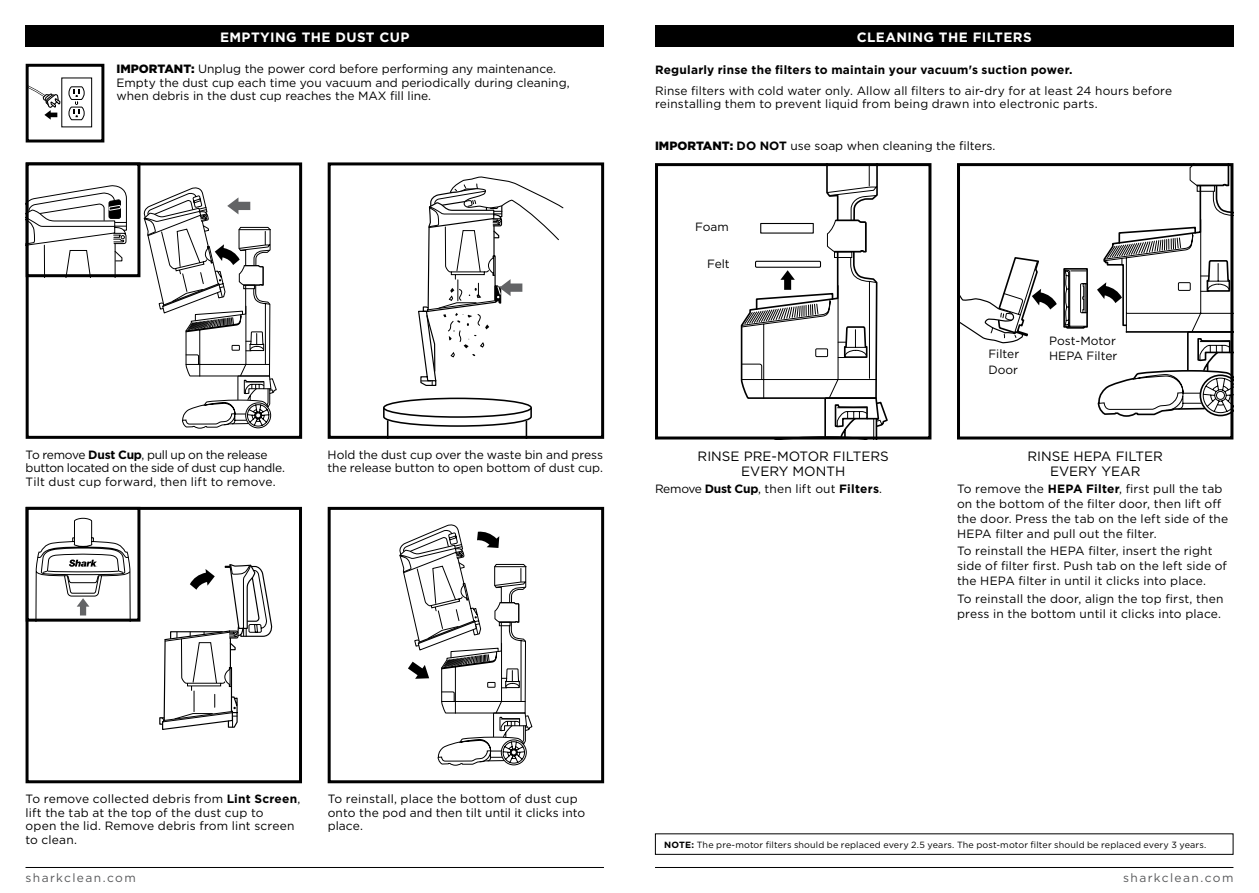
<style>
.page{position:relative;width:1259px;height:893px;background:#fff}
.page>*{position:absolute;margin:0;border:0;box-sizing:border-box;transform-origin:0 0}
.t1{font:13.5px/15px "Gotham";color:#000;text-align:center}
.t2{font:700 13.5px "Gotham";letter-spacing:.03em;color:#fff}
.t3{font:12px/13.5px "Gotham";letter-spacing:.005em;color:#000}
.t4{font:12px/13.5px "Gotham";letter-spacing:-.02em;color:#000}
.t5{font:700 12px "Gotham";letter-spacing:.02em;color:#000}
.t6{font:12px "Gotham";letter-spacing:.115em;color:#58595b}
.t7{font:9px "Gotham";letter-spacing:.015em;color:#000}
.s1{font-weight:900}
.s2{font-weight:700}
</style>
<div class="page">
<hr style="left:655px;top:867px;width:578px;height:1px;background:#000">
<hr style="left:26px;top:867px;width:578px;height:1px;background:#000">
<div style="left:26px;top:26px;width:578px;height:21px;background:#000"></div>
<div style="left:26px;top:162px;width:276px;height:277px;border:3px solid #000"></div>
<svg style="left:30px;top:185px;width:97px;height:88px"></svg>
<div style="left:26px;top:162px;width:114px;height:115px;border:3px solid #000"></div>
<div style="left:328px;top:507px;width:276px;height:276px;border:3px solid #000"></div>
<svg style="left:383px;top:397px;width:149px;height:38px"></svg>
<div style="left:328px;top:162px;width:276px;height:277px;border:3px solid #000"></div>
<div style="left:26px;top:507px;width:276px;height:276px;border:3px solid #000"></div>
<svg style="left:418px;top:176px;width:145px;height:210px"></svg>
<svg style="left:144px;top:187px;width:133px;height:242px"></svg>
<svg style="left:159px;top:564px;width:113px;height:166px"></svg>
<svg style="left:399px;top:524px;width:133px;height:242px"></svg>
<div style="left:655px;top:26px;width:578px;height:21px;background:#000"></div>
<div style="left:655px;top:163px;width:276px;height:276px;border:3px solid #000"></div>
<div style="left:26px;top:64px;width:78px;height:78px;border:3px solid #000"></div>
<svg style="left:27px;top:77px;width:65px;height:50px"></svg>
<svg style="left:735px;top:163px;width:153px;height:276px"></svg>
<svg style="left:957px;top:163px;width:276px;height:254px"></svg>
<div style="left:26px;top:507px;width:114px;height:115px;border:3px solid #000"></div>
<svg style="left:36px;top:518px;width:95px;height:104px"></svg>
<div style="left:655px;top:833px;width:578px;height:22px;border:1px solid #000"></div>
<p class="t2" style="left:220px;top:28px;width:191px">EMPTYING THE DUST CUP</p>
<p class="t2" style="left:856px;top:28px;width:176px">CLEANING THE FILTERS</p>
<p class="t3" style="left:117px;top:62px;width:454px"><span class="s1">IMPORTANT:</span> Unplug the power cord before performing any maintenance.<br>Empty the dust cup each time you vacuum and periodically during cleaning, when debris in the dust cup reaches the MAX fill line.</p>
<p class="t5" style="left:655px;top:62px;width:419px">Regularly rinse the filters to maintain your vacuum's suction power.</p>
<p class="t3" style="left:655px;top:83px;width:518px">Rinse filters with cold water only. Allow all filters to air-dry for at least 24 hours before reinstalling them to prevent liquid from being drawn into electronic parts.</p>
<p class="t3" style="left:655px;top:139px;width:342px"><span class="s1">IMPORTANT:</span> <span class="s2">DO NOT</span> use soap when cleaning the filters.</p>
<p class="t3" style="left:695px;top:220px;width:35px">Foam</p>
<p class="t3" style="left:707px;top:256px;width:24px">Felt</p>
<p class="t3" style="left:988px;top:346px;width:32px;line-height:15.5px">Filter<br>Door</p>
<p class="t3" style="left:1049px;top:333px;width:70px;line-height:15px">Post-Motor<br>HEPA Filter</p>
<p class="t4" style="left:26px;top:447px;width:261px">To remove <span class="s2">Dust Cup</span>, pull up on the release button located on the side of dust cup handle.<br>Tilt dust cup forward, then lift to remove.</p>
<p class="t3" style="left:328px;top:447px;width:277px">Hold the dust cup over the waste bin and press the release button to open bottom of dust cup.</p>
<p class="t1" style="left:697px;top:449px;width:193px">RINSE PRE-MOTOR FILTERS<br>EVERY MONTH</p>
<p class="t3" style="left:655px;top:482px;width:229px">Remove <span class="s2">Dust Cup</span>, then lift out <span class="s2">Filters</span>.</p>
<p class="t1" style="left:1027px;top:449px;width:137px">RINSE HEPA FILTER<br>EVERY YEAR</p>
<p class="t3" style="left:957px;top:481px;width:273px;line-height:15px">To remove the <span class="s2">HEPA Filter</span>, first pull the tab on the bottom of the filter door, then lift off the door. Press the tab on the left side of the HEPA filter and pull out the filter.</p>
<p class="t3" style="left:957px;top:543px;width:271px;line-height:15px">To reinstall the HEPA filter, insert the right side of filter first. Push tab on the left side of the HEPA filter in until it clicks into place.</p>
<p class="t3" style="left:957px;top:591px;width:268px;line-height:15px">To reinstall the door, align the top first, then press in the bottom until it clicks into place.</p>
<p class="t3" style="left:26px;top:792px;width:276px">To remove collected debris from <span class="s2">Lint Screen</span>, lift the tab at the top of the dust cup to<br>open the lid. Remove debris from lint screen to clean.</p>
<p class="t3" style="left:328px;top:792px;width:259px">To reinstall, place the bottom of dust cup onto the pod and then tilt until it clicks into place.</p>
<p class="t7" style="left:664px;top:839px;width:543px"><span class="s2">NOTE:</span> The pre-motor filters should be replaced every 2.5 years. The post-motor filter should be replaced every 3 years.</p>
<p class="t6" style="left:26px;top:870px;width:112px">sharkclean.com</p>
<p class="t6" style="left:1123px;top:870px;width:112px">sharkclean.com</p>
</div>
